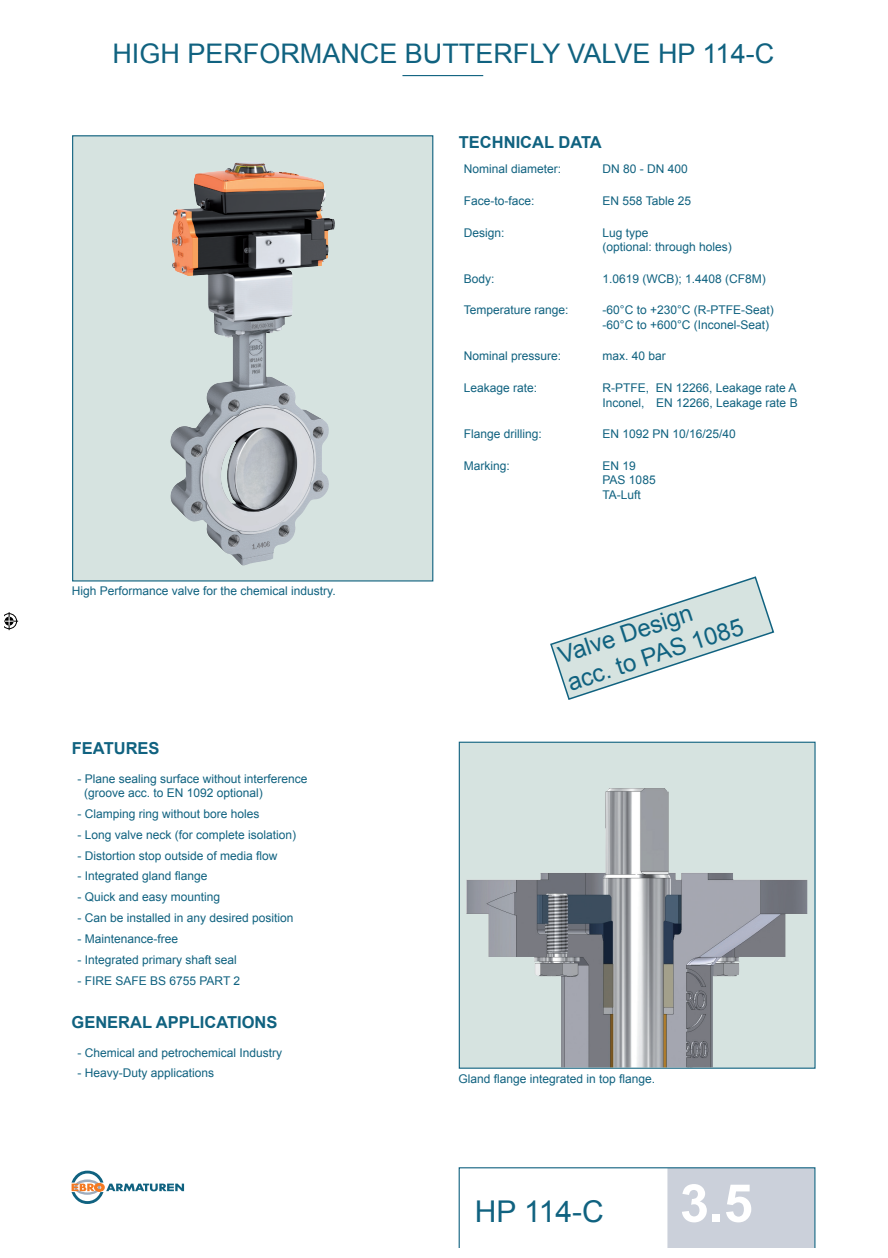
<style>
.page{position:relative;width:888px;height:1258px;background:#fff}
.page>*{position:absolute;margin:0;border:0;box-sizing:border-box;transform-origin:0 0}
.t1{font:700 52.5px "Arial";color:#fff}
.t2{font:30px "Arial";color:#106280}
.t3{font:27px "Arial";color:#106280}
.t4{font:24px/28.8px "Arial";color:#106280}
.t5{font:700 16.5px "Arial";color:#106280}
.t6{font:12px/14.4px "Arial";color:#106280}
</style>
<div class="page">
<hr style="left:402px;top:75px;width:81px;height:1px;background:#106280">
<svg style="left:72px;top:1170px;width:112px;height:34px"></svg>
<div style="left:73px;top:136px;width:360px;height:445px;background:#d6e3e0"></div>
<img style="left:170px;top:163px;width:165px;height:403px">
<div style="left:459px;top:742px;width:356px;height:326px;background:#d6e3e0"></div>
<div style="left:459px;top:742px;width:356px;height:327px;border:1px solid #106280"></div>
<img style="left:466px;top:788px;width:341px;height:279px">
<svg style="left:459px;top:1167px;width:356px;height:81px"></svg>
<svg style="left:550px;top:576px;width:225px;height:124px"></svg>
<svg style="left:5px;top:612px;width:13px;height:18px"></svg>
<p class="t3" style="left:112px;top:36px;width:663px">HIGH PERFORMANCE BUTTERFLY VALVE HP 114-C</p>
<p class="t5" style="left:459px;top:131px;width:144px">TECHNICAL DATA</p>
<p class="t6" style="left:72px;top:584px;width:265px">High Performance valve for the chemical industry.</p>
<p class="t5" style="left:72px;top:737px;width:89px">FEATURES</p>
<p class="t6" style="left:84px;top:772px;width:225px;text-indent:-7px">- Plane sealing surface without interference (groove acc. to EN 1092 optional)</p>
<p class="t6" style="left:77px;top:807px;width:184px">- Clamping ring without bore holes</p>
<p class="t6" style="left:77px;top:827px;width:220px">- Long valve neck (for complete isolation)</p>
<p class="t6" style="left:77px;top:848px;width:202px">- Distortion stop outside of media flow</p>
<p class="t6" style="left:77px;top:869px;width:132px">- Integrated gland flange</p>
<p class="t6" style="left:77px;top:890px;width:144px">- Quick and easy mounting</p>
<p class="t6" style="left:77px;top:911px;width:218px">- Can be installed in any desired position</p>
<p class="t6" style="left:77px;top:932px;width:102px">- Maintenance-free</p>
<p class="t6" style="left:77px;top:952px;width:161px">- Integrated primary shaft seal</p>
<p class="t6" style="left:77px;top:973px;width:164px">- FIRE SAFE BS 6755 PART 2</p>
<p class="t5" style="left:72px;top:1011px;width:207px">GENERAL APPLICATIONS</p>
<p class="t6" style="left:77px;top:1045px;width:206px">- Chemical and petrochemical Industry</p>
<p class="t6" style="left:77px;top:1066px;width:138px">- Heavy-Duty applications</p>
<p class="t6" style="left:464px;top:162px;width:99px">Nominal diameter:</p>
<p class="t6" style="left:602px;top:162px;width:87px">DN 80 - DN 400</p>
<p class="t6" style="left:464px;top:194px;width:72px">Face-to-face:</p>
<p class="t6" style="left:602px;top:194px;width:90px">EN 558 Table 25</p>
<p class="t6" style="left:464px;top:225px;width:42px">Design:</p>
<p class="t6" style="left:602px;top:225px;width:131px">Lug type<br>(optional: through holes)</p>
<p class="t6" style="left:464px;top:271px;width:32px">Body:</p>
<p class="t6" style="left:602px;top:271px;width:165px">1.0619 (WCB); 1.4408 (CF8M)</p>
<p class="t6" style="left:464px;top:303px;width:106px">Temperature range:</p>
<p class="t6" style="left:602px;top:303px;width:173px">-60°C to +230°C (R-PTFE-Seat) -60°C to +600°C (Inconel-Seat)</p>
<p class="t6" style="left:464px;top:349px;width:99px">Nominal pressure:</p>
<p class="t6" style="left:602px;top:349px;width:65px">max. 40 bar</p>
<p class="t6" style="left:464px;top:381px;width:75px">Leakage rate:</p>
<p class="t6" style="left:602px;top:381px;width:197px">R-PTFE, EN 12266, Leakage rate A<br>Inconel, EN 12266, Leakage rate B</p>
<p class="t6" style="left:464px;top:427px;width:80px">Flange drilling:</p>
<p class="t6" style="left:602px;top:427px;width:135px">EN 1092 PN 10/16/25/40</p>
<p class="t6" style="left:464px;top:458px;width:48px">Marking:</p>
<p class="t6" style="left:602px;top:458px;width:55px">EN 19<br>PAS 1085<br>TA-Luft</p>
<p class="t4" style="left:555px;top:642px;width:185px;rotate:-18deg">Valve Design acc. to PAS 1085</p>
<p class="t6" style="left:458px;top:1071px;width:198px">Gland flange integrated in top flange.</p>
<p class="t2" style="left:475px;top:1191px;width:130px">HP 114-C</p>
<p class="t1" style="left:680px;top:1169px;width:74px">3.5</p>
</div>
